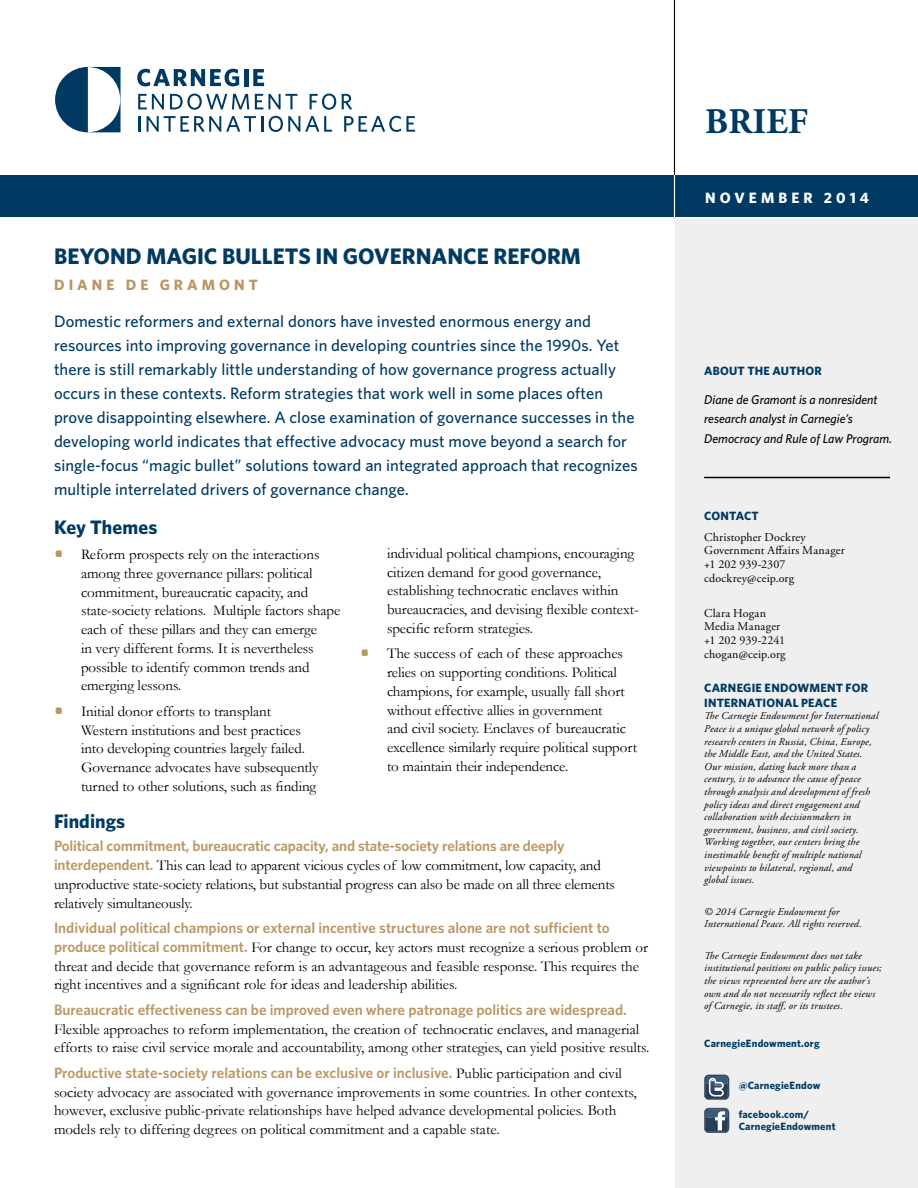
<style>
.page{position:relative;width:918px;height:1188px;background:#fff}
.page>*{position:absolute;margin:0;border:0;box-sizing:border-box;transform-origin:0 0}
.t1{font:700 36px "Adobe Garamond Pro";letter-spacing:.01em;color:#003a63}
.t2{font:500 24px "Whitney";color:#ba9765}
.t3{font:700 22.5px "Whitney";color:#003a63}
.t4{font:700 19.5px "Whitney";letter-spacing:.005em;color:#003a63}
.t5{font:500 16.5px/24px "Whitney";letter-spacing:.005em;color:#003a63}
.t6{font:15px/18.8px "Garamond";letter-spacing:-.005em;color:#000}
.t7{font:600 15px "Whitney";color:#ba9765}
.t8{font:700 15px "Whitney";letter-spacing:.27em;color:#ba9765}
.t9{font:700 15px "Whitney";letter-spacing:.27em;color:#fff}
.t10{font:italic 500 12.75px/19.5px "Whitney";color:#000}
.t11{font:12px/13.8px "Adobe Garamond Pro";letter-spacing:.015em;color:#000}
.t12{font:700 12px/14.4px "Whitney";letter-spacing:.015em;color:#003a63}
.t13{font:italic 10.5px/12.6px "Adobe Garamond Pro";letter-spacing:.02em;color:#000}
.t14{font:700 10.5px/12.6px "Whitney";letter-spacing:.02em;color:#003a63}
.s1{font-family:"Whitney";font-weight:600;color:#ba9765}
.s2{font-family:"Garamond";font-weight:400;color:#000}
</style>
<div class="page">
<div style="left:675px;top:212px;width:243px;height:976px;background:#efeff0"></div>
<div style="left:0;top:176px;width:918px;height:41px;background:#003a63"></div>
<hr style="left:674px;top:0;width:1px;height:252px;background:#fff">
<hr style="left:674px;top:0;width:1px;height:175px;background:#000">
<hr style="left:704px;top:477px;width:186px;height:1px;background:#000">
<hr style="left:0;top:217px;width:918px;height:1px;background:#fff">
<svg style="left:704px;top:1075px;width:25px;height:25px"></svg>
<svg style="left:704px;top:1108px;width:25px;height:25px"></svg>
<svg style="left:137px;top:69px;width:102px;height:17px"></svg>
<hr style="left:244px;top:69px;width:4px;height:17px;background:#003a63">
<svg style="left:253px;top:69px;width:11px;height:17px"></svg>
<svg style="left:138px;top:94px;width:26px;height:15px"></svg>
<svg style="left:170px;top:94px;width:79px;height:16px"></svg>
<svg style="left:255px;top:94px;width:43px;height:15px"></svg>
<svg style="left:310px;top:94px;width:26px;height:16px"></svg>
<svg style="left:342px;top:94px;width:10px;height:16px"></svg>
<svg style="left:138px;top:116px;width:2px;height:16px"></svg>
<svg style="left:147px;top:116px;width:116px;height:16px"></svg>
<svg style="left:269px;top:116px;width:63px;height:16px"></svg>
<svg style="left:344px;top:116px;width:71px;height:16px"></svg>
<svg style="left:55px;top:67px;width:66px;height:65px"></svg>
<h3 class="t3" style="left:54px;top:242px;width:528px">BEYOND MAGIC BULLETS IN GOVERNANCE REFORM</h3>
<p class="t8" style="left:54px;top:275px;width:62px">DIANE</p>
<p class="t8" style="left:126px;top:275px;width:24px">D E</p>
<p class="t8" style="left:160px;top:275px;width:100px">GRAMONT</p>
<p class="t5" style="left:54px;top:309px;width:585px">Domestic reformers and external donors have invested enormous energy and resources into improving governance in developing countries since the 1990 .s Yet there is still remarkably little understanding of how governance progress actually occurs in these contexts. Reform strategies that work well in some places often prove disappointing elsewhere A. close examination of governance successes in the developing world indicates that effective advocacy must move beyond a search for single-focus “magic bullet” solutions toward an integrated approach that recognizes multiple interrelated drivers of governance change.</p>
<h3 class="t4" style="left:54px;top:515px;width:105px">Key Themes</h3>
<p class="t6" style="left:81px;top:545px;width:240px">Reform prospects rely on the interactions</p>
<p class="t6" style="left:387px;top:544px;width:249px">individual political champions, encouraging citizen demand for good governance, establishing technocratic enclaves within</p>
<p class="t6" style="left:387px;top:619px;width:148px">specific reform strategies.</p>
<h2 class="t2" style="left:54px;top:538px;width:12px">•</h2>
<p class="t6" style="left:81px;top:564px;width:233px">among three governance pillars: political</p>
<p class="t6" style="left:81px;top:582px;width:229px">commitment, bureaucratic capacity, and</p>
<p class="t6" style="left:213px;top:601px;width:129px">Multiple factors shape</p>
<p class="t6" style="left:387px;top:600px;width:253px">bureaucracies, and devising flexible context-</p>
<p class="t6" style="left:387px;top:644px;width:238px">The success of each of these approaches</p>
<p class="t6" style="left:81px;top:601px;width:238px">state-society relations.<br>each of these pillars and they can emerge in very different forms It. is nevertheless possible to identify common trends and emerging lessons.</p>
<p class="t6" style="left:81px;top:702px;width:192px">Initial donor efforts to transplant</p>
<h2 class="t2" style="left:360px;top:637px;width:12px">•</h2>
<p class="t6" style="left:387px;top:663px;width:252px">relies on supporting conditions. Political champions, for example, usually fall short without effective allies in government<br>and civil society. Enclaves of bureaucratic excellence similarly require political support to maintain their independence.</p>
<h2 class="t2" style="left:54px;top:695px;width:12px">•</h2>
<p class="t6" style="left:81px;top:720px;width:239px">Western institutions and best practices into developing countries largely failed.<br>Governance advocates have subsequently turned to other solutions, such as finding</p>
<h3 class="t4" style="left:54px;top:808px;width:73px">Findings</h3>
<p class="t7" style="left:54px;top:836px;width:512px">Political commitment, bureaucratic capacity, and state-society relations are deeply</p>
<p class="t6" style="left:54px;top:856px;width:563px"><span class="s1">interdependent.</span> This can lead to apparent vicious cycles of low commitment, low capacity, and unproductive state-society relations, but substantial progress can also be made on all three elements relatively simultaneously.</p>
<p class="t7" style="left:54px;top:918px;width:557px">Individual political champions or external incentive structures alone are not sufficient to</p>
<p class="t6" style="left:54px;top:938px;width:596px"><span class="s1">produce political commitment.</span> For change to occur, key actors must recognize a serious problem or threat and decide that governance reform is an advantageous and feasible response. This requires the right incentives and a significant role for ideas and leadership abilities.</p>
<p class="t7" style="left:54px;top:1000px;width:574px">Bureaucratic effectiveness can be improved even where patronage politics are widespread.</p>
<p class="t6" style="left:54px;top:1019px;width:597px">Flexible approaches to reform implementation, the creation of technocratic enclaves, and managerial efforts to raise civil service morale and accountability, among other strategies, can yield positive results.</p>
<p class="t7" style="left:54px;top:1063px;width:570px">Productive state-society relations can be exclusive or inclusive. <span class="s2">Public participation and civil</span></p>
<p class="t6" style="left:54px;top:1082px;width:584px">society advocacy are associated with governance improvements in some countries. In other contexts, however, exclusive public-private relationships have helped advance developmental policies. Both models rely to differing degrees on political commitment and a capable state.</p>
<h1 class="t1" style="left:705px;top:100px;width:104px">BRIEF</h1>
<p class="t9" style="left:705px;top:187px;width:109px">NOVEMBER</p>
<p class="t9" style="left:824px;top:187px;width:47px">2014</p>
<p class="t12" style="left:704px;top:363px;width:119px">ABOUT THE AUTHOR</p>
<p class="t10" style="left:704px;top:389px;width:190px">Diane de Gramont is a nonresident research analyst in Carnegie s’<br>Democracy and Rule of Law Program.</p>
<p class="t12" style="left:704px;top:508px;width:56px">CONTACT</p>
<p class="t11" style="left:704px;top:530px;width:142px">Christopher Dockrey<br>Government Affairs Manager +1 202 939-2307 cdockrey@ceip.org</p>
<p class="t11" style="left:704px;top:606px;width:83px">Clara Hogan<br>Media Manager +1 202 939-2241 chogan@ceip.org</p>
<p class="t12" style="left:704px;top:681px;width:165px">CARNEGIE ENDOWMENT FOR<br>INTERNATIONAL PEACE</p>
<p class="t13" style="left:704px;top:710px;width:176px">The Carnegie Endowmentfor International Peace ais unique global network ofpolicy research centers in Russia, China, Europe, the Middle East, and the United States.<br>Our mission, dating back more than a century tois, advance the cause ofpeace through analysis and development offresh policy ideas and direct engagement and collaboration with decisionmakers in government, business, and civil society.<br>Working together, our centers bring the inestimable benefit ofmultiple national viewpoints to bilateral, regional, and global issues.</p>
<p class="t13" style="left:704px;top:905px;width:159px">© 2014 Carnegie Endowmentfor<br>International Peace. All rights reserved.</p>
<p class="t13" style="left:704px;top:950px;width:159px">The Carnegie Endowment does not take</p>
<p class="t13" style="left:704px;top:962px;width:179px">institutionalpositions on public policy issues;</p>
<p class="t13" style="left:704px;top:975px;width:168px">the views represented here are the author s’</p>
<p class="t13" style="left:704px;top:987px;width:172px">own and do not necessarily reflect the views</p>
<p class="t13" style="left:783px;top:1000px;width:61px">, or its trustees.</p>
<p class="t13" style="left:704px;top:1000px;width:85px">of Carnegie, its staff</p>
<p class="t14" style="left:704px;top:1037px;width:117px">CarnegieEndowment.org</p>
<p class="t14" style="left:739px;top:1079px;width:83px">@CarnegieEndow</p>
<p class="t14" style="left:739px;top:1107px;width:98px">facebook.com/<br>CarnegieEndowment</p>
</div>
